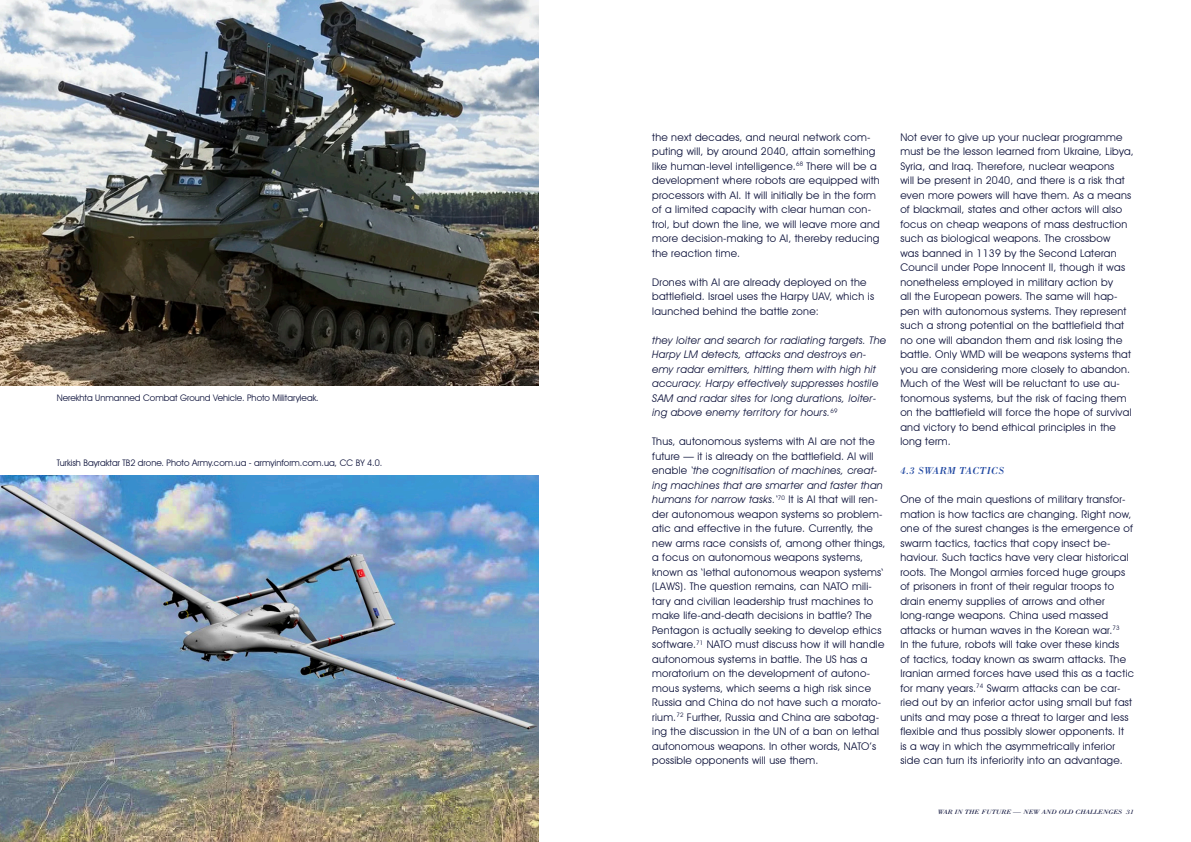
<style>
.page{position:relative;width:1191px;height:842px;background:#fff}
.page>*{position:absolute;margin:0;border:0;box-sizing:border-box;transform-origin:0 0}
.t1{font:10.5px/14.5px "Avant Garde IT Cby BT";letter-spacing:.025em;color:#0b1039}
.t2{font:italic 10.5px/14.5px "Avant Garde IT Cby BT";letter-spacing:.025em;color:#0b1039}
.t3{font:italic 10.5px "Bodoni Std";color:#1e46a1}
.t4{font:9px "Avant Garde IT Cby BT";color:#0b1039}
.t5{font:italic 6.4px "Bodoni Std";color:#0b1039;scale:1.25 1}
.s1{font-style:italic}
</style>
<div class="page">
<img style="left:0;top:0;width:539px;height:386px">
<img style="left:0;top:475px;width:539px;height:367px">
<p class="t4" style="left:57px;top:392px;width:264px">Nerekhta Unmanned Combat Ground Vehicle. Photo Militaryleak.</p>
<p class="t4" style="left:57px;top:457px;width:327px">Turkish Bayraktar TB2 drone. Photo Army.com.ua - armyinform.com.ua, CC BY 4.0.</p>
<p class="t1" style="left:652px;top:130px;width:229px">the next decades, and neural network com&shy;puting will, by around 2040, attain something like human-level intelligence.<sup>68</sup> There will be a development where robots are equipped with processors with AI. It will initially be in the form of a limited capacity with clear human con&shy;trol, but down the line, we will leave more and more decision-making to AI, thereby reducing the reaction time.</p>
<p class="t1" style="left:652px;top:275px;width:223px">Drones with AI are already deployed on the battlefield. Israel uses the Harpy UAV, which is launched behind the battle zone:</p>
<p class="t2" style="left:652px;top:333px;width:235px">they loiter and search for radiating targets. The Harpy LM detects, attacks and destroys en&shy;emy radar emitters, hitting them with high hit accuracy. Harpy effectively suppresses hostile SAM and radar sites for long durations, loiter&shy;ing above enemy territory for hours.<sup>69</sup></p>
<p class="t1" style="left:652px;top:434px;width:235px">Thus, autonomous systems with AI are not the future — it is already on the battlefield. AI will enable <span class="s1">‘the cognitisation of machines, creat&shy;ing machines that are smarter and faster than humans for narrow tasks.‘</span><sup>70</sup> It is AI that will ren&shy;der autonomous weapon systems so problem&shy;atic and effective in the future. Currently, the new arms race consists of, among other things, a focus on autonomous weapons systems, known as ‘lethal autonomous weapon systems‘ (LAWS). The question remains, can NATO mili&shy;tary and civilian leadership trust machines to make life-and-death decisions in battle? The Pentagon is actually seeking to develop ethics software.<sup>71</sup> NATO must discuss how it will handle autonomous systems in battle. The US has a moratorium on the development of autono&shy;mous systems, which seems a high risk since Russia and China do not have such a morato&shy;rium.<sup>72</sup> Further, Russia and China are sabotag&shy;ing the discussion in the UN of a ban on lethal autonomous weapons. In other words, NATO’s possible opponents will use them.</p>
<p class="t1" style="left:900px;top:130px;width:235px">Not ever to give up your nuclear programme must be the lesson learned from Ukraine, Libya, Syria, and Iraq. Therefore, nuclear weapons<br>will be present in 2040, and there is a risk that even more powers will have them. As a means of blackmail, states and other actors will also focus on cheap weapons of mass destruction such as biological weapons. The crossbow<br>was banned in 1139 by the Second Lateran Council under Pope Innocent II, though it was nonetheless employed in military action by<br>all the European powers. The same will hap&shy;pen with autonomous systems. They represent such a strong potential on the battlefield that no one will abandon them and risk losing the battle. Only WMD will be weapons systems that you are considering more closely to abandon.<br>Much of the West will be reluctant to use au&shy;tonomous systems, but the risk of facing them on the battlefield will force the hope of survival and victory to bend ethical principles in the long term.</p>
<p class="t3" style="left:900px;top:464px;width:33px">4.3 SWARM</p>
<p class="t3" style="left:959px;top:464px;width:14px">TACTICS</p>
<p class="t1" style="left:900px;top:492px;width:235px">One of the main questions of military transfor&shy;mation is how tactics are changing. Right now, one of the surest changes is the emergence of swarm tactics, tactics that copy insect be&shy;haviour. Such tactics have very clear historical roots. The Mongol armies forced huge groups of prisoners in front of their regular troops to drain enemy supplies of arrows and other long-range weapons. China used massed attacks or human waves in the Korean war.<sup>73<br></sup>In the future, robots will take over these kinds<br>of tactics, today known as swarm attacks. The Iranian armed forces have used this as a tactic for many years.<sup>74</sup> Swarm attacks can be car&shy;ried out by an inferior actor using small but fast units and may pose a threat to larger and less flexible and thus possibly slower opponents. It<br>is a way in which the asymmetrically inferior side can turn its inferiority into an advantage.</p>
<p class="t5" style="left:937px;top:808px;width:159px">WAR IN THE FUTURE — NEW AND OLD CHALLENGES 31</p>
</div>
